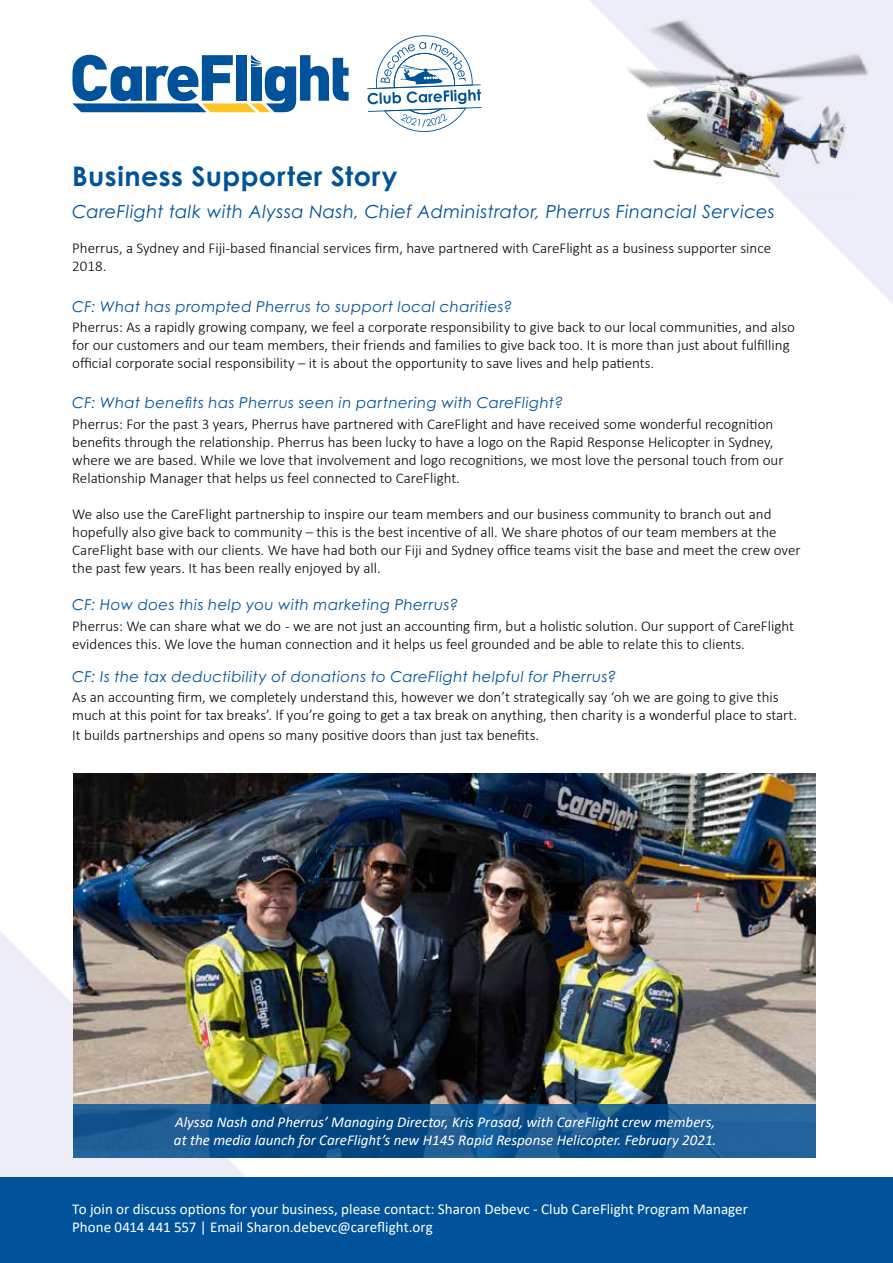
<style>
.page{position:relative;width:893px;height:1263px;background:#fff}
.page>*{position:absolute;margin:0;border:0;box-sizing:border-box;transform-origin:0 0}
.t1{font:700 27px "Century Gothic Pro";letter-spacing:.02em;color:#00539b}
.t2{font:italic 18px "Century Gothic Pro";letter-spacing:.02em;color:#00539b}
.t3{font:300 15px/18px "Calibri";color:#000}
.t4{font:italic 15px "Century Gothic Pro";letter-spacing:.025em;color:#00539b}
.t5{font:italic 15px/18px "Calibri";color:#fff}
.t6{font:15px/18px "Calibri";color:#fff}
</style>
<div class="page">
<svg style="left:589px;top:0;width:304px;height:304px"></svg>
<svg style="left:0;top:906px;width:278px;height:272px;fill:#ecedf6"></svg>
<div style="left:0;top:1178px;width:893px;height:85px;background:#00539b"></div>
<svg style="left:72px;top:55px;width:277px;height:57px"></svg>
<img style="left:589px;top:13px;width:283px;height:183px">
<img style="left:74px;top:774px;width:742px;height:330px">
<svg style="left:74px;top:1104px;width:742px;height:54px;background:#14558f"></svg>
<svg style="left:367px;top:35px;width:114px;height:97px"></svg>
<h1 class="t1" style="left:72px;top:160px;width:327px">Business Supporter Story</h1>
<p class="t2" style="left:72px;top:200px;width:704px">CareFlight talk with Alyssa Nash, Chief Administrator, Pherrus Financial Services</p>
<p class="t3" style="left:72px;top:239px;width:700px">Pherrus, a Sydney and Fiji-based financial services firm, have partnered with CareFlight as a business supporter since<br>2018.</p>
<p class="t4" style="left:72px;top:297px;width:442px">CF: What has prompted Pherrus to support local charities?</p>
<p class="t3" style="left:72px;top:318px;width:724px">Pherrus: As a rapidly growing company, we feel a corporate responsibility to give back to our local communities, and also for our customers and our team members, their friends and families to give back too. It is more than just about fulfilling official corporate social responsibility – it is about the opportunity to save lives and help patients.</p>
<p class="t4" style="left:72px;top:394px;width:492px">CF: What benefits has Pherrus seen in partnering with CareFlight?</p>
<p class="t3" style="left:72px;top:415px;width:713px">Pherrus: For the past 3 years, Pherrus have partnered with CareFlight and have received some wonderful recognition benefits through the relationship. Pherrus has been lucky to have a logo on the Rapid Response Helicopter in Sydney, where we are based. While we love that involvement and logo recognitions, we most love the personal touch from our Relationship Manager that helps us feel connected to CareFlight.</p>
<p class="t3" style="left:72px;top:505px;width:730px">We also use the CareFlight partnership to inspire our team members and our business community to branch out and hopefully also give back to community – this is the best incentive of all. We share photos of our team members at the CareFlight base with our clients. We have had both our Fiji and Sydney office teams visit the base and meet the crew over the past few years. It has been really enjoyed by all.</p>
<p class="t4" style="left:72px;top:596px;width:387px">CF: How does this help you with marketing Pherrus?</p>
<p class="t3" style="left:72px;top:617px;width:723px">Pherrus: We can share what we do - we are not just an accounting firm, but a holistic solution. Our support of CareFlight evidences this. We love the human connection and it helps us feel grounded and be able to relate this to clients.</p>
<p class="t4" style="left:72px;top:667px;width:545px">CF: Is the tax deductibility of donations to CareFlight helpful for Pherrus?</p>
<p class="t3" style="left:72px;top:688px;width:726px">As an accounting firm, we completely understand this, however we don’t strategically say ‘oh we are going to give this much at this point for tax breaks’. If you’re going to get a tax break on anything, then charity is a wonderful place to start.</p>
<p class="t3" style="left:72px;top:726px;width:468px">It builds partnerships and opens so many positive doors than just tax benefits.</p>
<p class="t5" style="left:174px;top:1112px;width:544px">Alyssa Nash and Pherrus’ Managing Director, Kris Prasad, with CareFlight crew members, at the media launch for CareFlight’s new H145 Rapid Response Helicopter. February 2021.</p>
<p class="t6" style="left:72px;top:1199px;width:677px">To join or discuss options for your business, please contact: Sharon Debevc - Club CareFlight Program Manager<br>Phone 0414 441 557 | Email Sharon.debevc@careflight.org</p>
</div>
